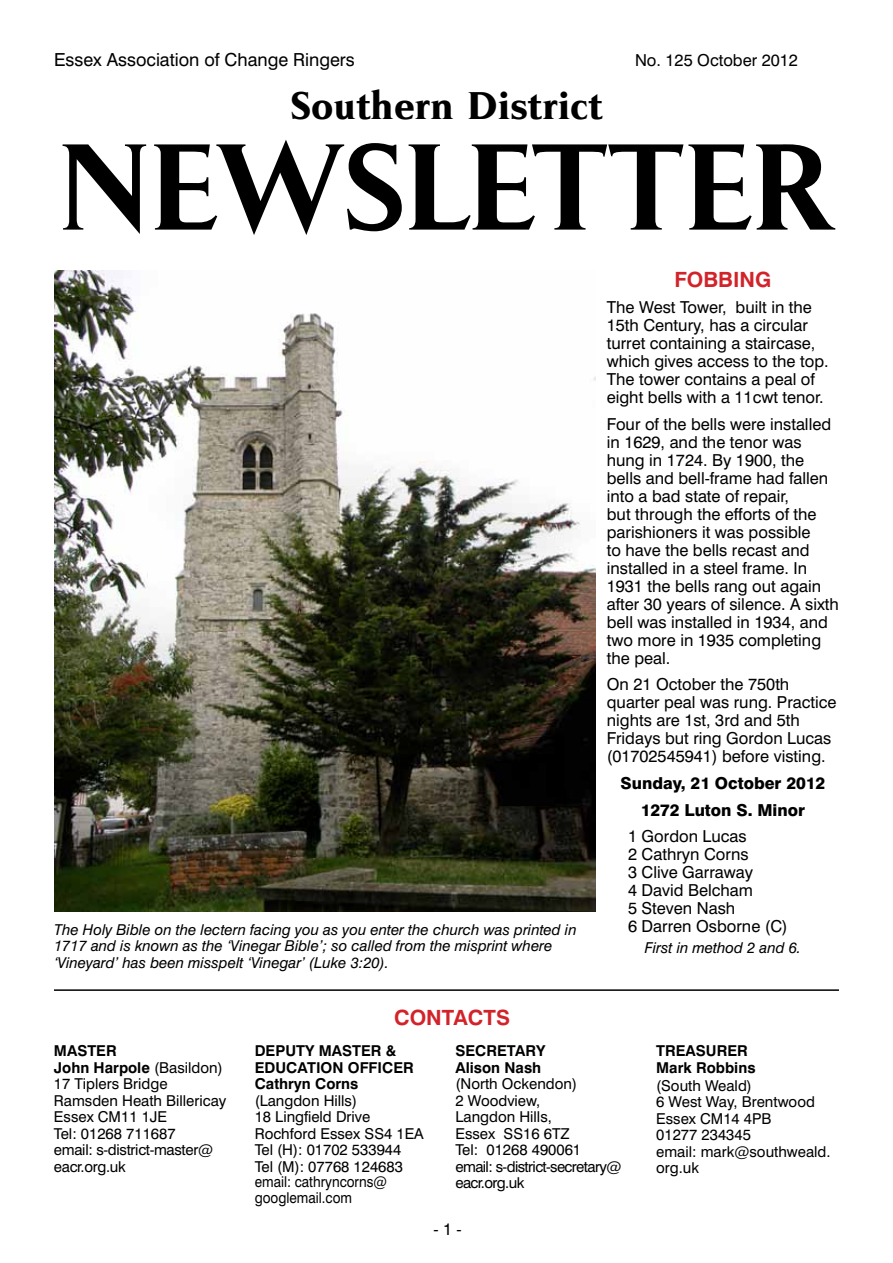
<style>
.page{position:relative;width:893px;height:1263px;background:#fff}
.page>*{position:absolute;margin:0;border:0;box-sizing:border-box;transform-origin:0 0}
.t1{font:600 114px "Pompei";color:#000}
.t2{font:700 36px "Pompei";color:#000}
.t3{font:700 21px "Swiss 721 BT";color:#d2232a}
.t4{font:18px "Swiss 721 BT";color:#000}
.t5{font:16.5px/18px "Swiss 721 BT";color:#000}
.t6{font:800 16.5px/26.5px "Swiss 721 BT";color:#000;text-align:center}
.t7{font:15px/16.5px "Swiss 721 BT";color:#000}
.t8{font:italic 15px/16.5px "Swiss 721 BT";color:#000}
.t9{font:700 15px/16.5px "Swiss 721 BT";color:#000}
.t10{font:15px/16.5px "Swiss 721 BT";color:#000;scale:.9 1}
.s1{font-weight:700}
</style>
<div class="page">
<img style="left:54px;top:270px;width:541px;height:641px">
<hr style="left:54px;top:989px;width:785px;height:2px;background:#000">
<p class="t4" style="left:54px;top:49px;width:302px">Essex Association of Change Ringers</p>
<p class="t5" style="left:635px;top:51px;width:164px">No. 125 October 2012</p>
<h2 class="t2" style="left:290px;top:82px;width:314px">Southern District</h2>
<h1 class="t1" style="left:59px;top:111px;width:777px">NEWSLETTER</h1>
<p class="t8" style="left:54px;top:921px;width:524px">The Holy Bible on the lectern facing you as you enter the church was printed in<br>1717 and is known as the ‘Vinegar Bible’; so called from the misprint where ‘Vineyard’ has been misspelt ‘Vinegar’ (Luke 3:20).</p>
<p class="t3" style="left:394px;top:1005px;width:117px">CONTACTS</p>
<p class="t3" style="left:674px;top:267px;width:99px">FOBBING</p>
<p class="t5" style="left:607px;top:298px;width:223px">The West Tower, built in the<br>15th Century, has a circular turret containing a staircase, which gives access to the top.<br>The tower contains a peal of eight bells with a 11cwt tenor.</p>
<p class="t5" style="left:607px;top:415px;width:234px">Four of the bells were installed in 1629, and the tenor was hung in 1724. By 1900, the bells and bell-frame had fallen into a bad state of repair,<br>but through the efforts of the parishioners it was possible<br>to have the bells recast and installed in a steel frame. In<br>1931 the bells rang out again after 30 years of silence. A sixth bell was installed in 1934, and two more in 1935 completing the peal.</p>
<p class="t5" style="left:607px;top:675px;width:231px">On 21 October the 750th quarter peal was rung. Practice nights are 1st, 3rd and 5th<br>Fridays but ring Gordon Lucas (01702545941) before visting.</p>
<p class="t6" style="left:620px;top:770px;width:206px">Sunday, 21 October 2012<br>1272 Luton S. Minor</p>
<p class="t5" style="left:628px;top:827px;width:161px">1 Gordon Lucas<br>2 Cathryn Corns<br>3 Clive Garraway<br>4 David Belcham<br>5 Steven Nash<br>6 Darren Osborne (C)</p>
<p class="t8" style="left:645px;top:939px;width:158px">First in method 2 and 6.</p>
<p class="t7" style="left:54px;top:1042px;width:174px"><span class="s1">MASTER<br>JOHN HARPOLE</span> (Basildon)<br>17 Tiplers Bridge<br>Ramsden Heath Billericay<br>Essex CM11 1JE<br>Tel: 01268 711687<br>email: s-district-master@ eacr.org.uk</p>
<p class="t9" style="left:255px;top:1042px;width:143px">DEPUTY MASTER &amp;<br>EDUCATION OFF</p>
<p class="t9" style="left:378px;top:1059px;width:38px">ICER</p>
<p class="t9" style="left:255px;top:1075px;width:105px">CATHRYN CORNS</p>
<p class="t7" style="left:255px;top:1092px;width:171px">(Langdon Hills)<br>18 Lingfield Drive<br>Rochford Essex SS4 1EA<br>Tel (H): 01702 533944<br>Tel (M): 07768 124683</p>
<p class="t10" style="left:255px;top:1173px;width:148px">email: cathryncorns@ googlemail.com</p>
<p class="t9" style="left:455px;top:1042px;width:92px">SECRETARY<br>ALISON NASH</p>
<p class="t7" style="left:455px;top:1075px;width:167px">(North Ockendon)<br>2 Woodview,<br>Langdon Hills,<br>Essex SS16 6TZ<br>Tel: 01268 490061 email: s-district-secretary@ eacr.org.uk</p>
<p class="t5" style="left:433px;top:1220px;width:30px">- 1 -</p>
<p class="t9" style="left:656px;top:1042px;width:101px">TREASURER<br>MARK ROBBINS</p>
<p class="t7" style="left:656px;top:1077px;width:176px">(South Weald)<br>6 West Way, Brentwood<br>Essex CM14 4PB<br>01277 234345<br>email: mark@southweald. org.uk</p>
</div>
